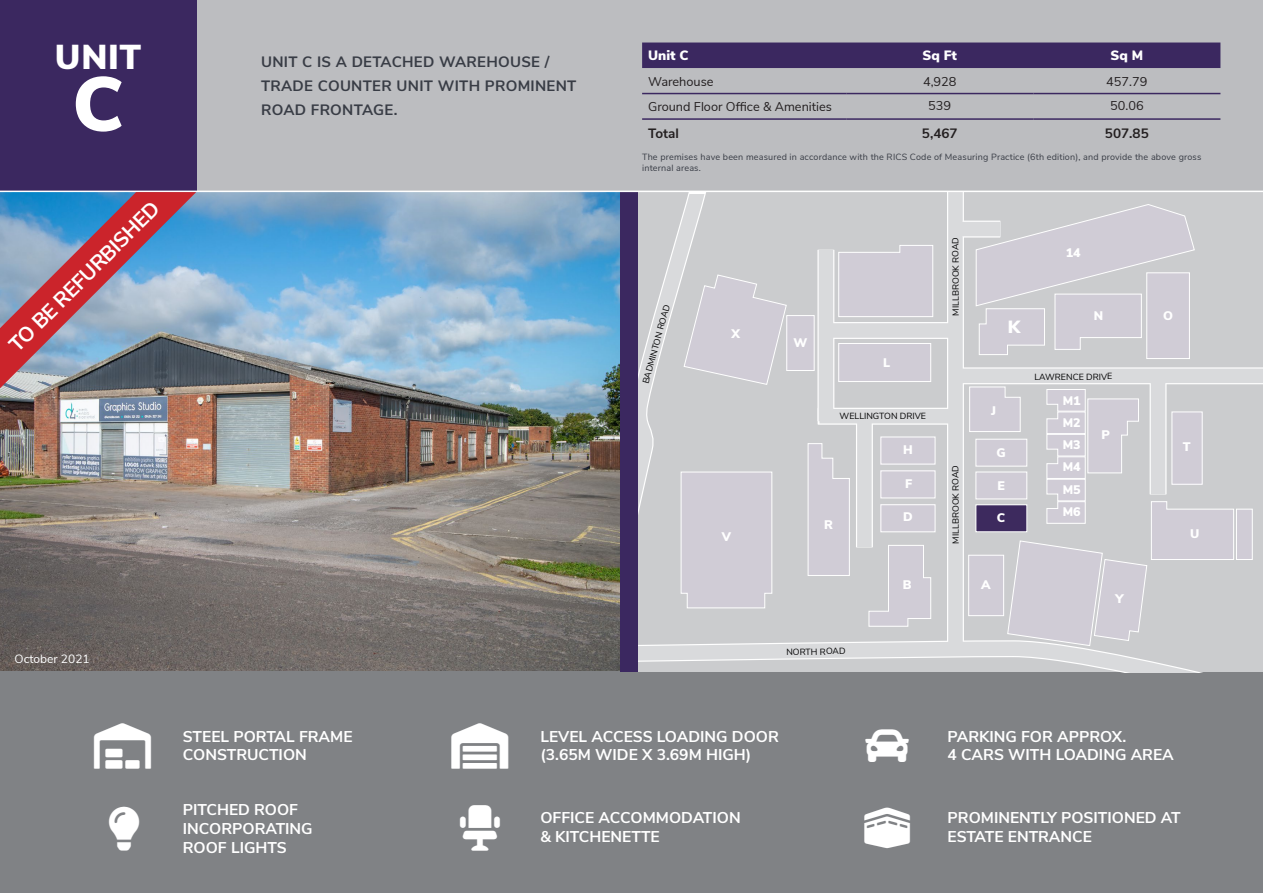
<style>
.page{position:relative;width:1263px;height:893px;background:#bcbdc0}
.page>*{position:absolute;margin:0;border:0;box-sizing:border-box;transform-origin:0 0}
.t1{font:900 76.5px "Nunito Sans";color:#fff}
.t2{font:45.6px "Font Awesome 5 Pro Solid";color:#fff}
.t3{font:43.8px "Font Awesome 5 Pro Solid";color:#fff}
.t4{font:900 34.5px "Nunito Sans";color:#fff}
.t5{font:700 21px "Nunito Sans";color:#fff}
.t6{font:900 17.7px "Nunito Sans";color:#fff}
.t7{font:700 15.6px/18.8px "Nunito Sans";color:#fff}
.t8{font:700 15px/24px "Nunito Sans";letter-spacing:.02em;color:#383c45}
.t9{font:700 13.5px "Nunito Sans";color:#231f20}
.t10{font:900 13.5px "Nunito Sans";color:#fff}
.t11{font:12.75px "Nunito Sans";color:#231f20}
.t12{font:900 12.45px/22.2px "Nunito Sans";color:#fff;text-align:justify}
.t13{font:12px "Nunito Sans";color:#fff}
.t14{font:9px/10.8px "Nunito Sans";letter-spacing:.02em;color:#383c45}
.t15{font:8.85px "Nunito Sans";letter-spacing:-.005em;color:#000001}
</style>
<div class="page">
<img style="left:0;top:192px;width:621px;height:479px">
<div style="left:0;top:0;width:196px;height:191px;background:#3b2860"></div>
<div style="left:0;top:671px;width:1263px;height:222px;background:#808285"></div>
<div style="left:642px;top:43px;width:578px;height:25px;background:#3b2860"></div>
<hr style="left:642px;top:93px;width:204px;height:1px;background:#3b2860">
<hr style="left:846px;top:93px;width:187px;height:1px;background:#3b2860">
<hr style="left:1033px;top:93px;width:187px;height:1px;background:#3b2860">
<hr style="left:642px;top:118px;width:204px;height:2px;background:#3b2860">
<hr style="left:846px;top:118px;width:187px;height:2px;background:#3b2860">
<hr style="left:1033px;top:118px;width:187px;height:2px;background:#3b2860">
<div style="left:621px;top:191px;width:17px;height:480px;background:#3b2860"></div>
<svg style="left:638px;top:192px;width:625px;height:480px"></svg>
<div style="left:963px;top:221px;width:37px;height:16px;background:#f4f4f5"></div>
<div style="left:961px;top:222px;width:39px;height:14px;background:#d9dadc"></div>
<hr style="left:0;top:191px;width:1263px;height:1px;background:#fff">
<svg style="left:0;top:192px;width:196px;height:196px;background:#897c94"></svg>
<p class="t4" style="left:55px;top:32px;width:88px">UNIT</p>
<p class="t1" style="left:72px;top:48px;width:53px">C</p>
<p class="t5" style="left:2px;top:337px;width:204px;rotate:-45deg">TO BE REFURBISHED</p>
<p class="t13" style="left:15px;top:650px;width:77px">October 2021</p>
<p class="t8" style="left:261px;top:49px;width:317px">UNIT C IS A DETACHED WAREHOUSE /<br>TRADE COUNTER UNIT WITH PROMINENT<br>ROAD FRONTAGE.</p>
<p class="t10" style="left:648px;top:46px;width:42px">Unit C</p>
<p class="t10" style="left:922px;top:46px;width:36px">Sq Ft</p>
<p class="t10" style="left:1110px;top:46px;width:34px">Sq M</p>
<p class="t11" style="left:648px;top:72px;width:67px">Warehouse</p>
<p class="t11" style="left:923px;top:72px;width:35px">4,928</p>
<p class="t11" style="left:1106px;top:72px;width:43px">457.79</p>
<p class="t11" style="left:648px;top:97px;width:185px">Ground Floor Office &amp; Amenities</p>
<p class="t11" style="left:928px;top:96px;width:24px">539</p>
<p class="t11" style="left:1110px;top:96px;width:35px">50.06</p>
<p class="t9" style="left:648px;top:123px;width:32px">Total</p>
<p class="t9" style="left:922px;top:123px;width:37px">5,467</p>
<p class="t9" style="left:1105px;top:123px;width:45px">507.85</p>
<p class="t14" style="left:642px;top:151px;width:561px">The premises have been measured in accordance with the RICS Code of Measuring Practice (6th edition), and provide the above gross internal areas.</p>
<p class="t15" style="left:639px;top:382px;width:83px;rotate:-75deg">BADMINTON ROAD</p>
<p class="t12" style="left:731px;top:322px;width:10px">X</p>
<p class="t12" style="left:722px;top:525px;width:11px">V</p>
<p class="t12" style="left:793px;top:331px;width:15px">W</p>
<p class="t12" style="left:883px;top:351px;width:9px">L</p>
<p class="t15" style="left:839px;top:410px;width:88px">WELLINGTON DRIVE</p>
<p class="t12" style="left:824px;top:514px;width:10px">R</p>
<p class="t12" style="left:903px;top:438px;width:11px">H</p>
<p class="t12" style="left:905px;top:472px;width:9px">F</p>
<p class="t12" style="left:903px;top:505px;width:11px">D</p>
<p class="t15" style="left:949px;top:316px;width:80px;rotate:-90deg">MILLBROOK ROAD</p>
<p class="t12" style="left:1066px;top:241px;width:16px">14</p>
<p class="t6" style="left:1008px;top:314px;width:14px">K</p>
<p class="t12" style="left:1094px;top:304px;width:11px">N</p>
<p class="t12" style="left:1163px;top:304px;width:11px">O</p>
<p class="t15" style="left:949px;top:544px;width:80px;rotate:-90deg">MILLBROOK ROAD</p>
<p class="t12" style="left:991px;top:399px;width:6px">J</p>
<p class="t12" style="left:996px;top:441px;width:11px">G</p>
<p class="t12" style="left:997px;top:474px;width:9px">E</p>
<p class="t12" style="left:997px;top:506px;width:10px">C</p>
<p class="t15" style="left:1034px;top:370px;width:80px">LAWRENCE DRIVE</p>
<p class="t12" style="left:1063px;top:389px;width:19px">M1</p>
<p class="t12" style="left:1063px;top:411px;width:19px">M2</p>
<p class="t12" style="left:1063px;top:433px;width:19px">M3<br>M4<br>M5<br>M6</p>
<p class="t12" style="left:1102px;top:424px;width:10px">P</p>
<p class="t12" style="left:1183px;top:435px;width:9px">T</p>
<p class="t12" style="left:1190px;top:523px;width:11px">U</p>
<p class="t12" style="left:903px;top:573px;width:10px">B</p>
<p class="t12" style="left:981px;top:573px;width:11px">A</p>
<p class="t12" style="left:1115px;top:587px;width:10px">Y</p>
<p class="t15" style="left:786px;top:646px;width:61px;rotate:-1deg">NORTH ROAD</p>
<p class="t2" style="left:94px;top:723px;width:58px">□◆▲●▼</p>
<p class="t7" style="left:183px;top:726px;width:171px">STEEL PORTAL FRAME<br>CONSTRUCTION</p>
<p class="t3" style="left:109px;top:807px;width:32px">▼◆●</p>
<p class="t7" style="left:183px;top:799px;width:131px">PITCHED ROOF<br>INCORPORATING<br>ROOF LIGHTS</p>
<p class="t7" style="left:540px;top:726px;width:240px">LEVEL ACCESS LOADING DOOR (3.65M WIDE X 3.69M HIGH)</p>
<p class="t7" style="left:948px;top:726px;width:228px">PARKING FOR APPROX.<br>4 CARS WITH LOADING AREA</p>
<p class="t7" style="left:540px;top:808px;width:202px">OFFICE ACCOMMODATION &amp; KITCHENETTE</p>
<p class="t7" style="left:948px;top:808px;width:235px">PROMINENTLY POSITIONED AT<br>ESTATE ENTRANCE</p>
</div>
